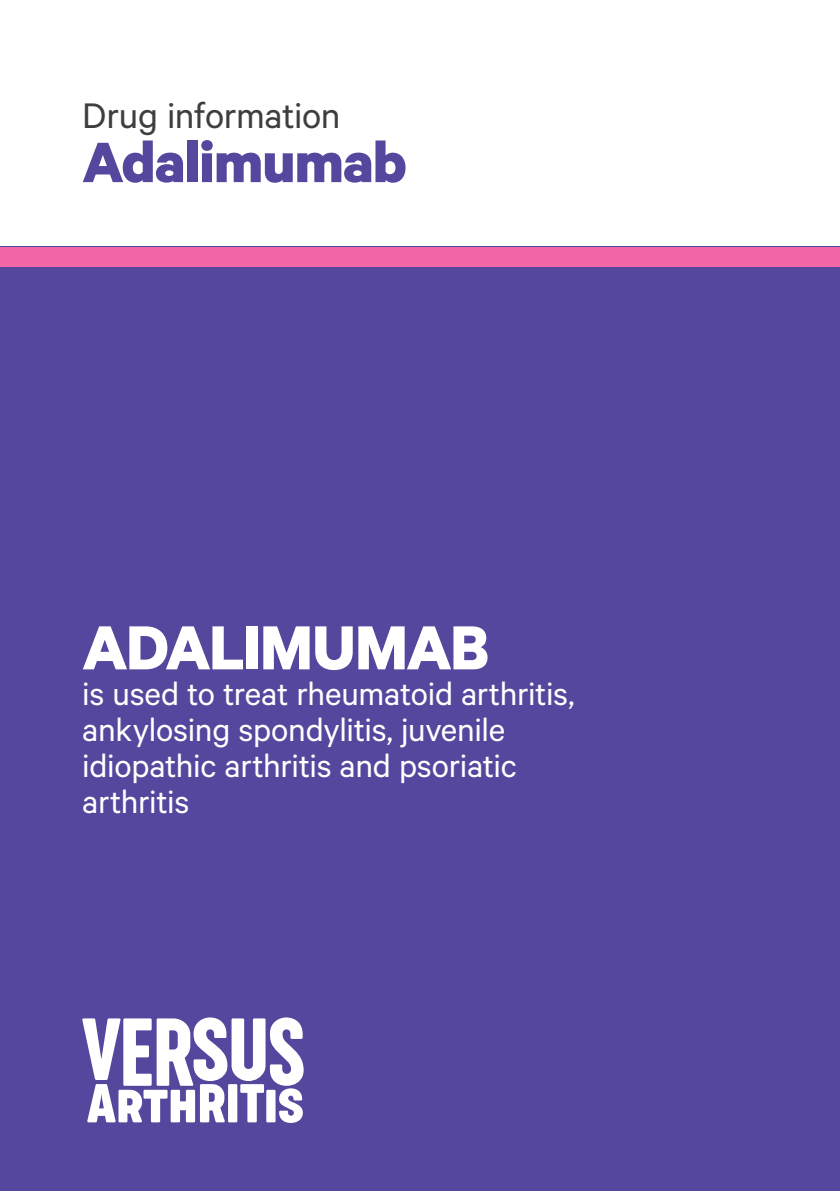
<style>
.page{position:relative;width:840px;height:1191px;background:#fff}
.page>*{position:absolute;margin:0;border:0;box-sizing:border-box;transform-origin:0 0}
.t1{font:700 70px "Calibre";letter-spacing:-.02em;color:#fff}
.t2{font:700 64px "Calibre";letter-spacing:-.015em;color:#54479d}
.t3{font:40px "Calibre";letter-spacing:-.01em;color:#3e3e3f}
.text{font:36px/36px "Calibre";letter-spacing:-.01em;color:#fff}
</style>
<div class="page">
<div style="left:0;top:247px;width:839px;height:944px;background:#54479d"></div>
<div style="left:0;top:247px;width:839px;height:19px;background:#f166a7"></div>
<svg style="left:82px;top:1017px;width:221px;height:106px"></svg>
<p class="t3" style="left:82px;top:92px;width:259px">Drug information</p>
<p class="t2" style="left:82px;top:123px;width:326px">Adalimumab</p>
<p class="t1" style="left:82px;top:605px;width:408px">ADALIMUMAB</p>
<p class="text" style="left:82px;top:675px;width:493px">is used to treat rheumatoid arthritis, ankylosing spondylitis, juvenile idiopathic arthritis and psoriatic arthritis</p>
</div>
